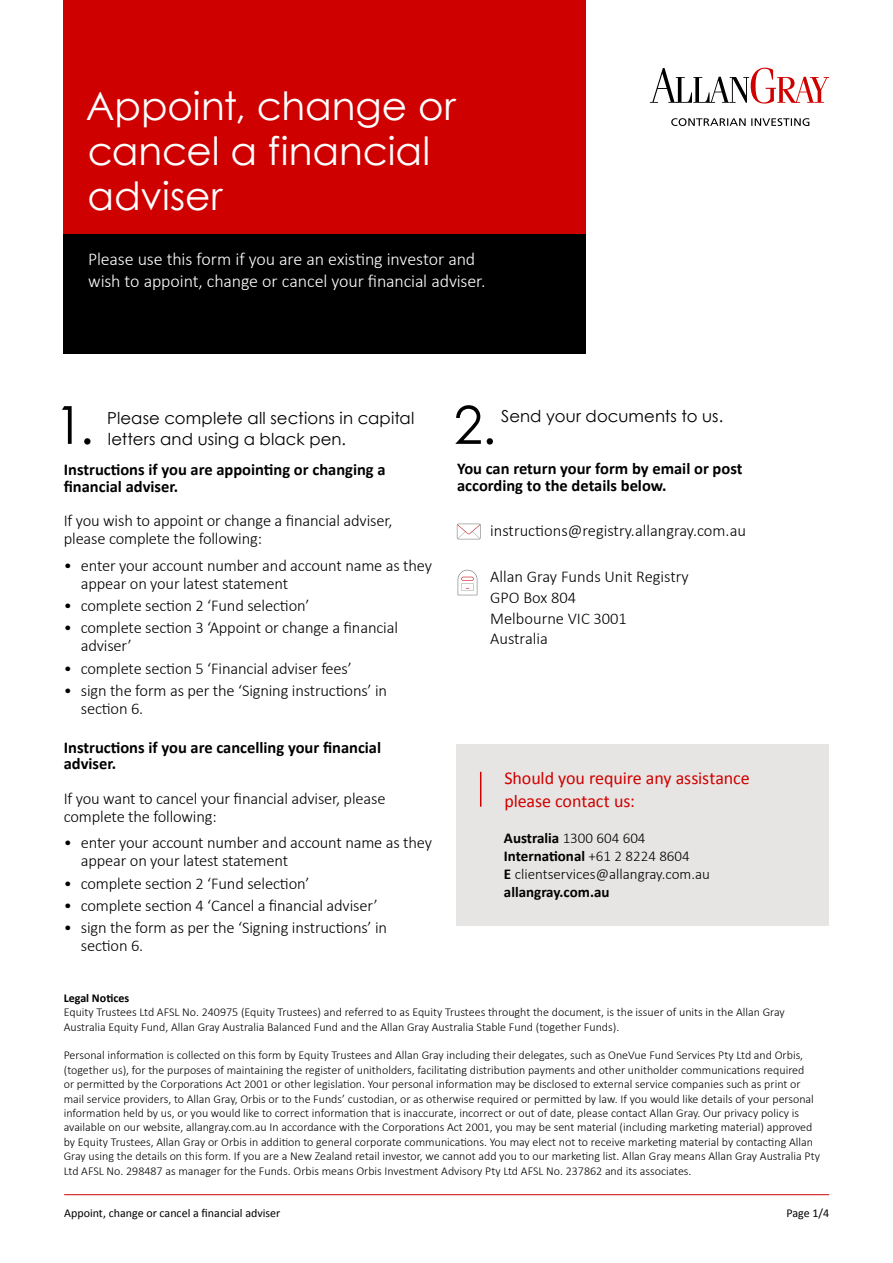
<style>
.page{position:relative;width:893px;height:1263px;background:#fff}
.page>*{position:absolute;margin:0;border:0;box-sizing:border-box;transform-origin:0 0}
.t1{font:52.5px "Century Gothic";color:#000}
.t2{font:39px/45px "Century Gothic";color:#fff}
.t3{font:300 18px/22px "Calibri";letter-spacing:-.01em;color:#fff}
.t4{font:18px/22.5px "Calibri";letter-spacing:-.005em;color:#cf0000}
.t5{font:300 16.5px/18px "Calibri";letter-spacing:-.01em;color:#000}
.t6{font:700 16.5px/16.5px "Calibri";color:#000}
.t7{font:16.5px "Century Gothic";letter-spacing:.005em;color:#000}
.t8{font:300 15px/18px "Calibri";color:#000}
.t9{font:300 12px/14.4px "Calibri";color:#000}
.t10{font:12px "Calibri";color:#000}
.t11{font:700 12px "Calibri";color:#000}
.s1{font-weight:700}
</style>
<div class="page">
<hr style="left:64px;top:1194px;width:765px;height:1px;background:#cf0000">
<div style="left:64px;top:0;width:522px;height:234px;background:#cf0000"></div>
<div style="left:64px;top:234px;width:522px;height:120px;background:#000"></div>
<svg style="left:671px;top:118px;width:138px;height:8px"></svg>
<svg style="left:650px;top:68px;width:179px;height:36px"></svg>
<div style="left:456px;top:744px;width:373px;height:181px;background:#e7e5e3"></div>
<hr style="left:480px;top:772px;width:1px;height:35px;background:#cf0000">
<svg style="left:458px;top:570px;width:19px;height:25px"></svg>
<svg style="left:457px;top:524px;width:24px;height:15px"></svg>
<h2 class="t2" style="left:86px;top:82px;width:371px">Appoint, change or cancel a financial adviser</h2>
<h3 class="t3" style="left:88px;top:248px;width:399px">Please use this form if you are an existing investor and wish to appoint, change or cancel your financial adviser.</h3>
<h1 class="t1" style="left:55px;top:393px;width:41px">1.</h1>
<h3 class="t7" style="left:107px;top:408px;width:309px">Please complete all sections in capital</h3>
<h3 class="t7" style="left:108px;top:429px;width:240px">letters and using a black pen.</h3>
<h1 class="t1" style="left:454px;top:393px;width:44px">2.</h1>
<h3 class="t7" style="left:501px;top:406px;width:224px">Send your documents to us.</h3>
<h3 class="t6" style="left:64px;top:461px;width:323px">Instructions if you are appointing or changing a financial adviser.</h3>
<h3 class="t5" style="left:64px;top:512px;width:330px">If you wish to appoint or change a financial adviser, please complete the following:</h3>
<h3 class="t5" style="left:81px;top:556px;width:353px;text-indent:-17px">• enter your account number and account name as they appear on your latest statement</h3>
<h3 class="t5" style="left:64px;top:596px;width:247px">• complete section 2 ‘Fund selection’</h3>
<h3 class="t5" style="left:81px;top:619px;width:319px;text-indent:-17px">• complete section 3 ‘Appoint or change a financial adviser’</h3>
<h3 class="t5" style="left:64px;top:659px;width:290px">• complete section 5 ‘Financial adviser fees’</h3>
<h3 class="t5" style="left:81px;top:681px;width:308px;text-indent:-17px">• sign the form as per the ‘Signing instructions’ in section 6.</h3>
<h3 class="t6" style="left:64px;top:738px;width:319px">Instructions if you are cancelling your financial adviser.</h3>
<h3 class="t5" style="left:64px;top:789px;width:323px">If you want to cancel your financial adviser, please complete the following:</h3>
<h3 class="t5" style="left:81px;top:834px;width:353px;text-indent:-17px">• enter your account number and account name as they appear on your latest statement</h3>
<h3 class="t5" style="left:64px;top:874px;width:247px">• complete section 2 ‘Fund selection’</h3>
<h3 class="t5" style="left:64px;top:896px;width:315px">• complete section 4 ‘Cancel a financial adviser’</h3>
<h3 class="t5" style="left:81px;top:918px;width:308px;text-indent:-17px">• sign the form as per the ‘Signing instructions’ in section 6.</h3>
<h3 class="t6" style="left:457px;top:460px;width:287px">You can return your form by email or post according to the details below.</h3>
<h3 class="t5" style="left:490px;top:522px;width:257px">instructions@registry.allangray.com.au</h3>
<h3 class="t5" style="left:490px;top:566px;width:200px;line-height:20.7px">Allan Gray Funds Unit Registry<br>GPO Box 804<br>Melbourne VIC 3001<br>Australia</h3>
<h3 class="t4" style="left:504px;top:766px;width:247px">Should you require any assistance please contact us:</h3>
<p class="t8" style="left:504px;top:829px;width:208px"><span class="s1">Australia</span> 1300 604 604<br><span class="s1">International</span> +61 2 8224 8604<br><span class="s1">E</span> clientservices@allangray.com.au <span class="s1">allangray.com.au</span></p>
<p class="t11" style="left:64px;top:990px;width:67px">Legal Notices</p>
<p class="t9" style="left:64px;top:1005px;width:722px">Equity Trustees Ltd AFSL No. 240975 (Equity Trustees) and referred to as Equity Trustees throught the document, is the issuer of units in the Allan Gray<br>Australia Equity Fund, Allan Gray Australia Balanced Fund and the Allan Gray Australia Stable Fund (together Funds).</p>
<p class="t9" style="left:64px;top:1048px;width:758px">Personal information is collected on this form by Equity Trustees and Allan Gray including their delegates, such as OneVue Fund Services Pty Ltd and Orbis, (together us), for the purposes of maintaining the register of unitholders, facilitating distribution payments and other unitholder communications required<br>or permitted by the Corporations Act 2001 or other legislation. Your personal information may be disclosed to external service companies such as print or mail service providers, to Allan Gray, Orbis or to the Funds’ custodian, or as otherwise required or permitted by law. If you would like details of your personal information held by us, or you would like to correct information that is inaccurate, incorrect or out of date, please contact Allan Gray. Our privacy policy is available on our website, allangray.com.au In accordance with the Corporations Act 2001, you may be sent material (including marketing material) approved by Equity Trustees, Allan Gray or Orbis in addition to general corporate communications. You may elect not to receive marketing material by contacting Allan Gray using the details on this form. If you are a New Zealand retail investor, we cannot add you to our marketing list. Allan Gray means Allan Gray Australia Pty Ltd AFSL No. 298487 as manager for the Funds. Orbis means Orbis Investment Advisory Pty Ltd AFSL No. 237862 and its associates.</p>
<p class="t10" style="left:64px;top:1205px;width:218px">Appoint, change or cancel a financial adviser</p>
<p class="t10" style="left:786px;top:1205px;width:44px">Page 1/4</p>
</div>
